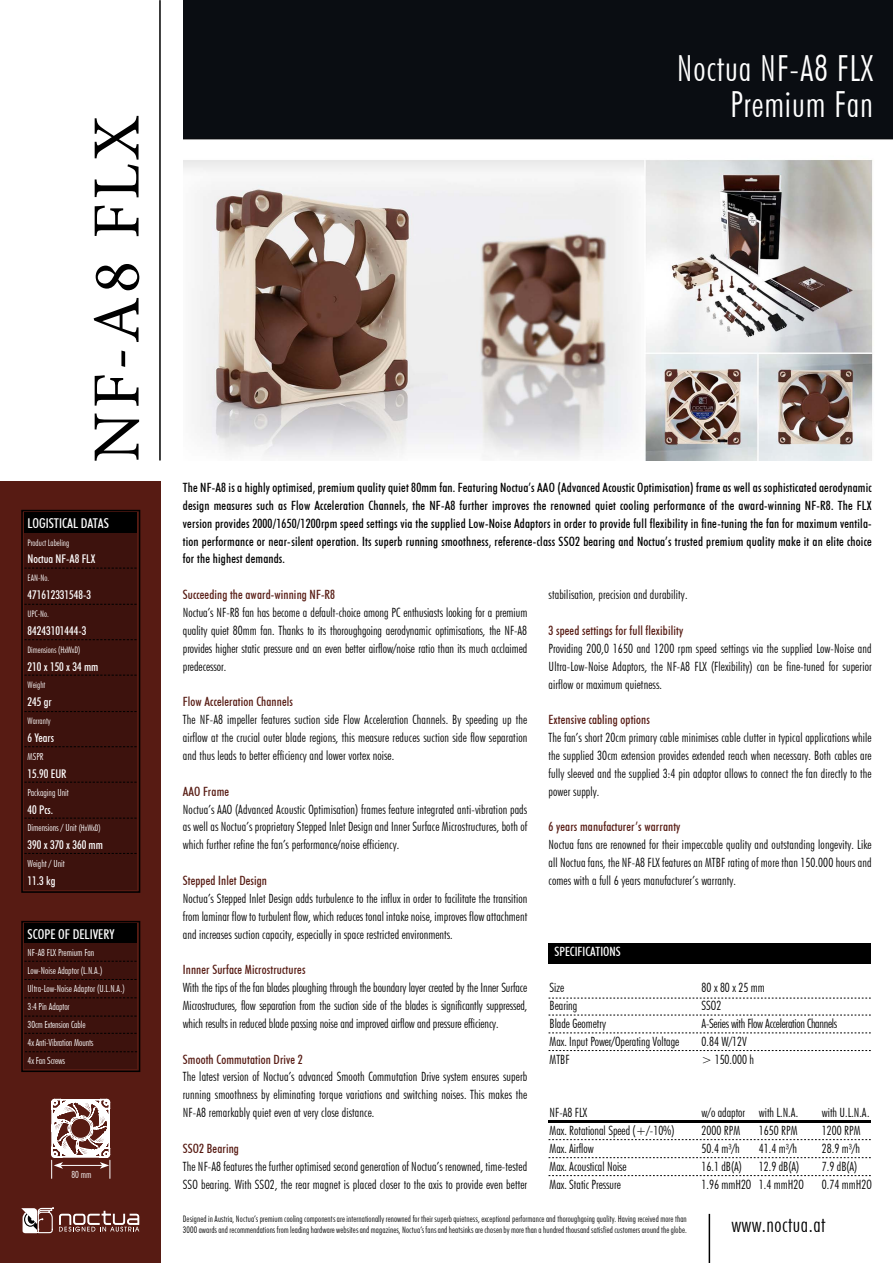
<style>
.page{position:relative;width:893px;height:1263px;background:#fff}
.page>*{position:absolute;margin:0;border:0;box-sizing:border-box;transform-origin:0 0}
.t1{font:67.5px "Minion Pro";letter-spacing:.05em;color:#000}
.t2{font:300 condensed 36px/35.7px "Futura BT";letter-spacing:.025em;color:#fff;text-align:right}
.t3{font:300 condensed 21px "Futura BT";letter-spacing:.025em;color:#000}
.t4{font:500 condensed 13.5px "Futura BT";color:#fff}
.t5{font:300 condensed 12.75px/17.9px "Futura BT";letter-spacing:.01em;color:#000;text-align:justify}
.t6{font:500 condensed 12.75px/17.9px "Futura BT";letter-spacing:.015em;color:#000;text-align:justify}
.t7{font:500 condensed 12.75px "Futura BT";letter-spacing:.01em;color:#571b13}
.t8{font:300 condensed 12.75px/17.9px "Futura BT";letter-spacing:-.02em;color:#000}
.t9{font:500 condensed 12.75px "Futura BT";color:#fff}
.t10{font:500 condensed 12px "Futura BT";color:#fff}
.t11{font:300 condensed 9.75px/17.9px "Futura BT";color:#fff}
.t12{font:300 condensed 9px/10.8px "Futura BT";letter-spacing:.01em;color:#000}
.t13{font:300 condensed 9px "Futura BT";color:#fff}
.s1{font-size:9px}
</style>
<div class="page">
<div style="left:0;top:482px;width:161px;height:781px;background:#571b13"></div>
<svg style="left:21px;top:1207px;width:119px;height:27px"></svg>
<div style="left:24px;top:531px;width:113px;height:358px;background:#3d120d"></div>
<div style="left:24px;top:513px;width:113px;height:20px;background:#000"></div>
<div style="left:21px;top:510px;width:119px;height:383px;border:2px solid #000"></div>
<div style="left:24px;top:942px;width:113px;height:127px;background:#3d120d"></div>
<div style="left:24px;top:924px;width:113px;height:19px;background:#000"></div>
<div style="left:21px;top:921px;width:119px;height:151px;border:2px solid #000"></div>
<svg style="left:24px;top:568px;width:113px;height:1px"></svg>
<svg style="left:24px;top:604px;width:113px;height:1px"></svg>
<svg style="left:24px;top:639px;width:113px;height:1px"></svg>
<svg style="left:24px;top:675px;width:113px;height:1px"></svg>
<svg style="left:24px;top:711px;width:113px;height:1px"></svg>
<svg style="left:24px;top:746px;width:113px;height:1px"></svg>
<svg style="left:24px;top:782px;width:113px;height:1px"></svg>
<svg style="left:24px;top:818px;width:113px;height:1px"></svg>
<svg style="left:24px;top:853px;width:113px;height:1px"></svg>
<hr style="left:709px;top:1214px;width:1px;height:49px;background:#000">
<svg style="left:24px;top:961px;width:113px;height:1px"></svg>
<svg style="left:24px;top:979px;width:113px;height:1px"></svg>
<div style="left:549px;top:943px;width:322px;height:20px;background:#000"></div>
<svg style="left:549px;top:1015px;width:322px;height:1px"></svg>
<svg style="left:549px;top:998px;width:322px;height:1px"></svg>
<svg style="left:549px;top:1157px;width:322px;height:1px"></svg>
<svg style="left:549px;top:1139px;width:322px;height:1px"></svg>
<svg style="left:549px;top:1175px;width:322px;height:1px"></svg>
<hr style="left:549px;top:1120px;width:322px;height:2px;background:#000">
<svg style="left:549px;top:1050px;width:322px;height:1px"></svg>
<svg style="left:549px;top:1033px;width:322px;height:1px"></svg>
<svg style="left:24px;top:997px;width:113px;height:1px"></svg>
<svg style="left:24px;top:1016px;width:113px;height:1px"></svg>
<svg style="left:24px;top:1033px;width:113px;height:1px"></svg>
<svg style="left:25px;top:1051px;width:112px;height:1px"></svg>
<img style="left:183px;top:0;width:710px;height:460px">
<hr style="left:159px;top:0;width:2px;height:460px;background:#000">
<svg style="left:51px;top:1098px;width:60px;height:80px"></svg>
<h1 class="t1" style="left:72px;top:462px;width:348px;rotate:-90deg">NF-A8 FLX</h1>
<p class="t4" style="left:28px;top:515px;width:83px">LOGISTICAL DATAS</p>
<p class="t13" style="left:28px;top:537px;width:43px">Product Labeling</p>
<p class="t10" style="left:28px;top:552px;width:69px">Noctua NF-A8 FLX</p>
<p class="t13" style="left:28px;top:573px;width:23px">EAN-No.</p>
<p class="t10" style="left:28px;top:588px;width:65px">471612331548-3</p>
<p class="t13" style="left:28px;top:608px;width:23px">UPC-No.</p>
<p class="t10" style="left:28px;top:623px;width:60px">84243101444-3</p>
<p class="t13" style="left:28px;top:644px;width:54px">Dimensions (HxWxD)</p>
<p class="t10" style="left:28px;top:659px;width:72px">210 x 150 x 34 mm</p>
<p class="t13" style="left:28px;top:680px;width:19px">Weight</p>
<p class="t10" style="left:28px;top:695px;width:26px">245 gr</p>
<p class="t13" style="left:28px;top:715px;width:24px">Warranty</p>
<p class="t10" style="left:28px;top:730px;width:28px">6 Years</p>
<p class="t11" style="left:28px;top:747px;width:17px">MSPR</p>
<p class="t10" style="left:28px;top:766px;width:40px">15.90 EUR</p>
<p class="t11" style="left:28px;top:783px;width:43px">Packaging Unit</p>
<p class="t10" style="left:28px;top:802px;width:27px">40 Pcs.</p>
<p class="t11" style="left:28px;top:819px;width:75px">Dimensions / Unit <span class="s1">(HxWxD)</span></p>
<p class="t10" style="left:28px;top:838px;width:77px">390 x 370 x 360 mm</p>
<p class="t11" style="left:28px;top:855px;width:39px">Weight / Unit</p>
<p class="t10" style="left:28px;top:873px;width:29px">11.3 kg</p>
<p class="t4" style="left:28px;top:925px;width:88px">SCOPE OF DELIVERY</p>
<p class="t11" style="left:28px;top:944px;width:99px">NF-A8 FLX Premium Fan<br>Low-Noise Adaptor (L.N.A.)<br>Ultra-Low-Noise Adaptor (U.L.N.A.)<br>3:4 Pin Adaptor<br>30cm Extension Cable<br>4x Anti-Vibration Mounts<br>4x Fan Screws</p>
<p class="t11" style="left:71px;top:1165px;width:22px">80 mm</p>
<h2 class="t2" style="left:677px;top:50px;width:198px">Noctua NF-A8 FLX<br>Premium Fan</h2>
<p class="t6" style="left:183px;top:478px;width:690px">The NF-A8 is a highly optimised, premium quality quiet 80mm fan. Featuring Noctua’s AAO (Advanced Acoustic Optimisation) frame as well as sophisticated aerodynamic design measures such as Flow Acceleration Channels, the NF-A8 further improves the renowned quiet cooling performance of the award-winning NF-R8. The FLX version provides 2000/1650/1200rpm speed settings via the supplied Low-Noise Adaptors in order to provide full flexibility in fine-tuning the fan for maximum ventila&shy;tion performance or near-silent operation. Its superb running smoothness, reference-class SSO2 bearing and Noctua’s trusted premium quality make it an elite choice for the highest demands.</p>
<p class="t7" style="left:183px;top:587px;width:154px">Succeeding the award-winning NF-R8</p>
<p class="t5" style="left:183px;top:603px;width:346px">Noctua’s NF-R8 fan has become a default-choice among PC enthusiasts looking for a premium quality quiet 80mm fan. Thanks to its thoroughgoing aerodynamic optimisations, the NF-A8 provides higher static pressure and an even better airflow/noise ratio than its much acclaimed predecessor.</p>
<p class="t7" style="left:183px;top:694px;width:112px">Flow Acceleration Channels</p>
<p class="t5" style="left:183px;top:711px;width:346px">The NF-A8 impeller features suction side Flow Acceleration Channels. By speeding up the airflow at the crucial outer blade regions, this measure reduces suction side flow separation and thus leads to better efficiency and lower vortex noise.</p>
<p class="t7" style="left:183px;top:783px;width:48px">AAO Frame</p>
<p class="t5" style="left:183px;top:800px;width:346px">Noctua’s AAO (Advanced Acoustic Optimisation) frames feature integrated anti-vibration pads as well as Noctua’s proprietary Stepped Inlet Design and Inner Surface Microstructures, both of which further refine the fan’s performance/noise efficiency.</p>
<p class="t7" style="left:183px;top:873px;width:86px">Stepped Inlet Design</p>
<p class="t5" style="left:183px;top:889px;width:346px">Noctua’s Stepped Inlet Design adds turbulence to the influx in order to facilitate the transition from laminar flow to turbulent flow, which reduces tonal intake noise, improves flow attachment and increases suction capacity, especially in space restricted environments.</p>
<p class="t7" style="left:183px;top:962px;width:124px">Innner Surface Microstructures</p>
<p class="t5" style="left:183px;top:978px;width:346px">With the tips of the fan blades ploughing through the boundary layer created by the Inner Surface Microstructures, flow separation from the suction side of the blades is significantly suppressed, which results in reduced blade passing noise and improved airflow and pressure efficiency.</p>
<p class="t7" style="left:183px;top:1051px;width:122px">Smooth Commutation Drive 2</p>
<p class="t5" style="left:183px;top:1068px;width:346px">The latest version of Noctua’s advanced Smooth Commutation Drive system ensures superb running smoothness by eliminating torque variations and switching noises. This makes the NF-A8 remarkably quiet even at very close distance.</p>
<p class="t7" style="left:183px;top:1141px;width:58px">SSO2 Bearing</p>
<p class="t5" style="left:183px;top:1157px;width:346px">The NF-A8 features the further optimised second generation of Noctua’s renowned, time-tested<br>SSO bearing. With SSO2, the rear magnet is placed closer to the axis to provide even better</p>
<p class="t5" style="left:549px;top:586px;width:140px">stabilisation, precision and durability.</p>
<p class="t7" style="left:549px;top:623px;width:136px">3 speed settings for full flexibility</p>
<p class="t5" style="left:549px;top:639px;width:325px">Providing 200,0 1650 and 1200 rpm speed settings via the supplied Low-Noise and Ultra-Low-Noise Adaptors, the NF-A8 FLX (Flexibility) can be fine-tuned for superior airflow or maximum quietness.</p>
<p class="t7" style="left:549px;top:712px;width:103px">Extensive cabling options</p>
<p class="t5" style="left:549px;top:729px;width:325px">The fan’s short 20cm primary cable minimises cable clutter in typical applications while the supplied 30cm extension provides extended reach when necessary. Both cables are fully sleeved and the supplied 3:4 pin adaptor allows to connect the fan directly to the power supply.</p>
<p class="t7" style="left:549px;top:819px;width:133px">6 years manufacturer’s warranty</p>
<p class="t5" style="left:549px;top:836px;width:325px">Noctua fans are renowned for their impeccable quality and outstanding longevity. Like all Noctua fans, the NF-A8 FLX features an MTBF rating of more than 150.000 hours and comes with a full 6 years manufacturer’s warranty.</p>
<p class="t9" style="left:554px;top:944px;width:68px">SPECIFICATIONS</p>
<p class="t5" style="left:550px;top:978px;width:131px;text-align:left">Size<br>Bearing<br>Blade Geometry<br>Max. Input Power/Operating Voltage<br>MTBF</p>
<p class="t8" style="left:702px;top:978px;width:137px">80 x 80 x 25 mm<br>SSO2<br>A-Series with Flow Acceleration Channels<br>0.84 W/12V<br>&gt; 150.000 h</p>
<p class="t5" style="left:702px;top:1103px;width:51px;text-align:left">w/o adaptor<br>2000 RPM<br>50.4 m³/h<br>16.1 dB(A)<br>1.96 mmH2O</p>
<p class="t5" style="left:550px;top:1103px;width:127px;text-align:left">NF-A8 FLX<br>Max. Rotational Speed (+/-10%)<br>Max. Airflow<br>Max. Acoustical Noise<br>Max. Static Pressure</p>
<p class="t5" style="left:759px;top:1104px;width:46px;text-align:left">with L.N.A.<br>1650 RPM<br>41.4 m³/h<br>12.9 dB(A)<br>1.4 mmH2O</p>
<p class="t5" style="left:822px;top:1103px;width:51px;text-align:left">with U.L.N.A.<br>1200 RPM<br>28.9 m³/h<br>7.9 dB(A)<br>0.74 mmH2O</p>
<p class="t12" style="left:183px;top:1213px;width:505px">Designed in Austria, Noctua’s premium cooling components are internationally renowned for their superb quietness, exceptional performance and thoroughgoing quality. Having received more than<br>3000 awards and recommendations from leading hardware websites and magazines, Noctua’s fans and heatsinks are chosen by more than a hundred thousand satisfied customers around the globe.</p>
<h3 class="t3" style="left:731px;top:1212px;width:96px">www.noctua.at</h3>
</div>
